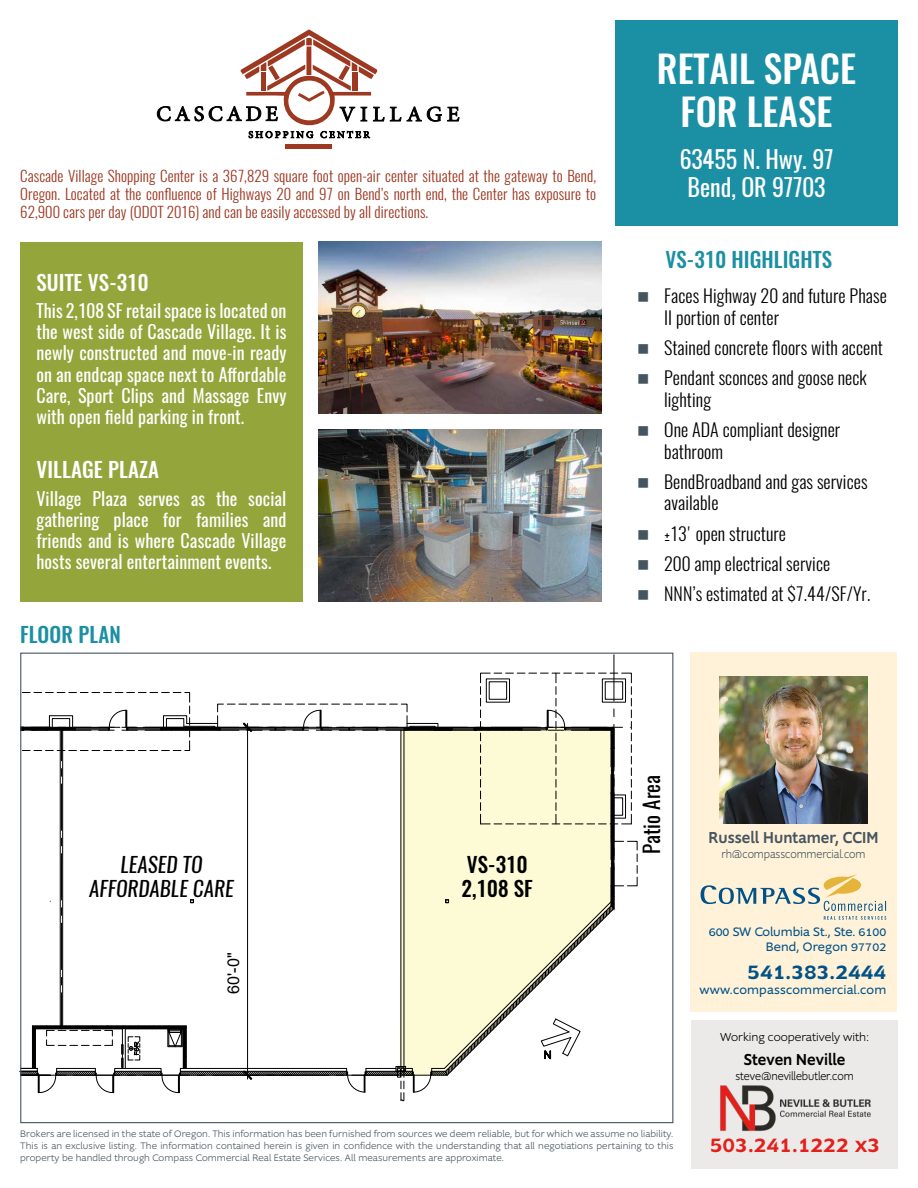
<style>
.page{position:relative;width:918px;height:1188px;background:#fff}
.page>*{position:absolute;margin:0;border:0;box-sizing:border-box;transform-origin:0 0}
.t1{font:500 37.5px/43.5px "Oswald";color:#fff;text-align:center}
.t2{font:24px/28.5px "Oswald";color:#fff;text-align:center}
.t3{font:500 22.5px "Supra";letter-spacing:.005em;color:#e2211c}
.t4{font:500 22.5px "Supra";letter-spacing:.005em;color:#005288}
.t5{font:500 21px "Oswald";letter-spacing:.005em;color:#1b8fa4}
.t6{font:500 21px "Oswald";letter-spacing:.005em;color:#fff}
.t7{font:italic 21px/24px "Oswald";letter-spacing:.005em;color:#000;text-align:center}
.t8{font:500 21px/24px "Oswald";letter-spacing:.005em;color:#000}
.t9{font:21px "Oswald";letter-spacing:.005em;color:#000}
.t10{font:18px/21px "Oswald";letter-spacing:.005em;color:#fff;text-align:justify}
.t11{font:300 18px/30.3px "Oswald";letter-spacing:.005em;color:#000}
.t12{font:500 16.5px "Supra";letter-spacing:.005em;color:#455560;scale:.9 1}
.t13{font:500 16.5px "Supra";letter-spacing:.005em;color:#000;scale:.9 1}
.t14{font:16.2px "Arial";color:#000}
.t15{font:300 15px/18px "Oswald";letter-spacing:.005em;color:#9d3721;text-align:justify}
.t16{font:12.75px/15.3px "Supra";letter-spacing:.01em;color:#005288;text-align:right}
.t17{font:300 12px "Supra";letter-spacing:-.005em;color:#000}
.t18{font:300 12px "Supra";letter-spacing:-.005em;color:#455560;scale:.9 1}
.t19{font:300 12px "Supra";letter-spacing:-.005em;color:#000;scale:.9 1}
.t20{font:300 9.75px/12px "Supra";letter-spacing:.01em;color:#455560;text-align:justify}
</style>
<div class="page">
<hr style="left:614px;top:655px;width:1px;height:46px;background:#000">
<svg style="left:22px;top:673px;width:616px;height:428px"></svg>
<svg style="left:400px;top:727px;width:214px;height:348px;fill:#fdfbd6"></svg>
<div style="left:615px;top:20px;width:283px;height:206px;background:#1b8fa4"></div>
<svg style="left:157px;top:30px;width:303px;height:108px"></svg>
<hr style="left:285px;top:144px;width:47px;height:4px;background:#9d3821">
<div style="left:20px;top:242px;width:283px;height:359px;background:#93a53b"></div>
<img style="left:319px;top:242px;width:282px;height:172px">
<img style="left:319px;top:430px;width:282px;height:171px">
<div style="left:690px;top:653px;width:207px;height:359px;background:#fff2d8"></div>
<img style="left:720px;top:676px;width:147px;height:148px">
<svg style="left:701px;top:874px;width:185px;height:46px"></svg>
<div style="left:691px;top:1020px;width:207px;height:148px;background:#eceae8"></div>
<img style="left:720px;top:1085px;width:151px;height:47px">
<p class="t15" style="left:20px;top:167px;width:577px">Cascade Village Shopping Center is a 367,829 square foot open-air center situated at the gateway to Bend, Oregon. Located at the confluence of Highways 20 and 97 on Bend’s north end, the Center has exposure to 62,900 cars per day (ODOT 2016) and can be easily accessed by all directions.</p>
<h3 class="t6" style="left:36px;top:268px;width:114px">SUITE VS-310</h3>
<h3 class="t10" style="left:36px;top:301px;width:251px">This 2,108 SF retail space is located on the west side of Cascade Village. It is newly constructed and move-in ready on an endcap space next to Affordable Care, Sport Clips and Massage Envy with open field parking in front.</h3>
<h3 class="t6" style="left:36px;top:455px;width:124px">VILLAGE PLAZA</h3>
<h3 class="t10" style="left:36px;top:488px;width:251px">Village Plaza serves as the social gathering place for families and friends and is where Cascade Village hosts several entertainment events.</h3>
<h3 class="t5" style="left:20px;top:619px;width:102px">FLOOR PLAN</h3>
<h1 class="t1" style="left:657px;top:47px;width:201px">RETAIL SPACE<br>FOR LEASE</h1>
<h2 class="t2" style="left:680px;top:145px;width:155px">63455 N. Hwy. 97<br>Bend, OR 97703</h2>
<h3 class="t5" style="left:665px;top:245px;width:168px">VS-310 HIGHLIGHTS</h3>
<h3 class="t11" style="left:664px;top:285px;width:224px;line-height:21.6px">Faces Highway 20 and future Phase<br>II portion of center</h3>
<h3 class="t11" style="left:664px;top:332px;width:220px">Stained concrete floors with accent<br>Pendant sconces and goose neck</h3>
<h3 class="t11" style="left:664px;top:384px;width:178px">lighting<br>One ADA compliant designer</h3>
<h3 class="t11" style="left:664px;top:436px;width:205px">bathroom<br>BendBroadband and gas services</h3>
<h3 class="t11" style="left:664px;top:488px;width:208px">available<br>±13' open structure<br>200 amp electrical service<br>NNN’s estimated at $7.44/SF/Yr.</h3>
<h3 class="t7" style="left:89px;top:852px;width:146px">LEASED TO<br>AFFORDABLE CARE</h3>
<h3 class="t8" style="left:461px;top:853px;width:73px">VS-310<br>2,108 SF</h3>
<h3 class="t14" style="left:222px;top:994px;width:43px;rotate:-90deg">60'-0"</h3>
<h3 class="t9" style="left:637px;top:854px;width:81px;rotate:-90deg">Patio Area</h3>
<h3 class="t12" style="left:709px;top:826px;width:190px">Russell Huntamer, CCIM</h3>
<p class="t18" style="left:721px;top:846px;width:162px">rh@compasscommercial.com</p>
<h3 class="t16" style="left:709px;top:924px;width:179px">600 SW Columbia St., Ste. 6100<br>Bend, Oregon 97702</h3>
<h3 class="t4" style="left:747px;top:956px;width:140px">541.383.2444</h3>
<h3 class="t16" style="left:699px;top:982px;width:188px">www.compasscommercial.com</h3>
<p class="t17" style="left:720px;top:1029px;width:150px">Working cooperatively with:</p>
<h3 class="t13" style="left:744px;top:1049px;width:115px">Steven Neville</h3>
<p class="t19" style="left:736px;top:1069px;width:133px">steve@nevillebutler.com</p>
<p class="t20" style="left:20px;top:1127px;width:655px">Brokers are licensed in the state of Oregon. This information has been furnished from sources we deem reliable, but for which we assume no liability.<br>This is an exclusive listing. The information contained herein is given in confidence with the understanding that all negotiations pertaining to this property be handled through Compass Commercial Real Estate Services. All measurements are approximate.</p>
<h3 class="t3" style="left:710px;top:1129px;width:172px">503.241.1222 x3</h3>
</div>
